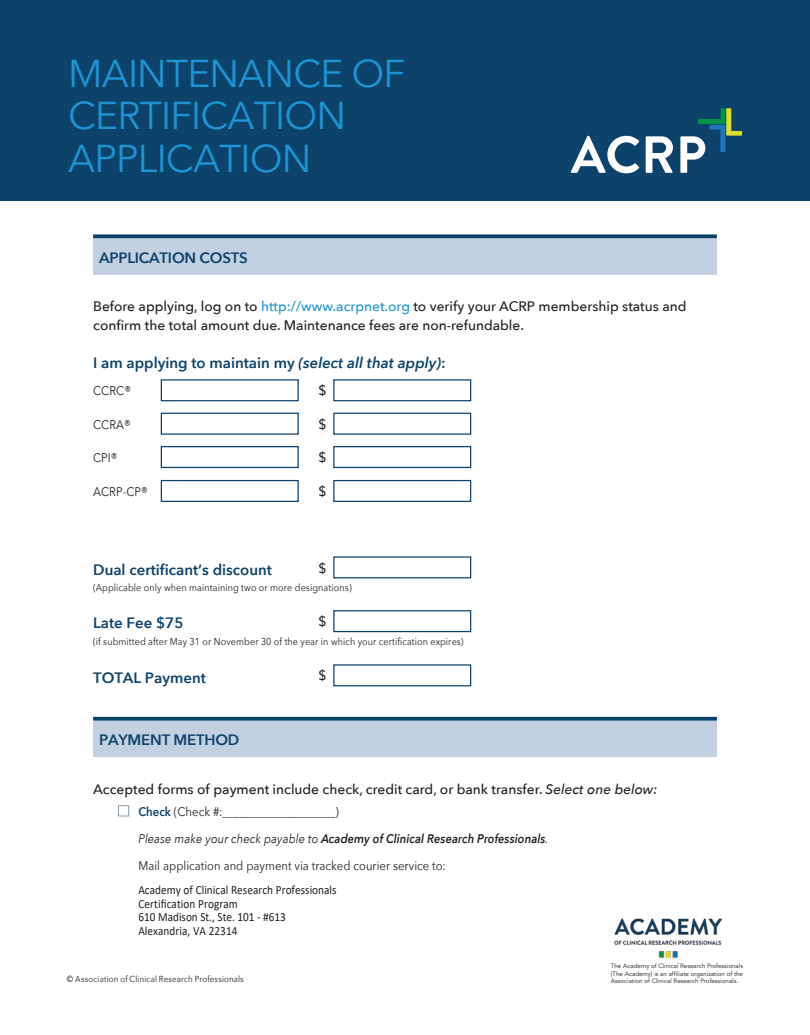
<style>
.page{position:relative;width:810px;height:1035px;background:#fff}
.page>*{position:absolute;margin:0;border:0;box-sizing:border-box;transform-origin:0 0}
.t1{font:38.75px/42.5px "Avenir Next";letter-spacing:-.02em;color:#1e94d2}
.t2{font:600 15px "Avenir Next";color:#0d426b}
.t3{font:500 13.75px/18.8px "Avenir Next";color:#231f20}
.t4{font:12.5px/27px "Avenir Next";color:#231f20;scale:.9 1}
.t5{font:12.5px/13.5px "Calibri";color:#231f20;scale:.9 1}
.t6{font:10px "Avenir Next";letter-spacing:.01em;color:#231f20;scale:.9 1}
.t7{font:8.75px "Avenir Next";letter-spacing:.015em;color:#231f20;scale:.9 1}
.t8{font:6.25px/7.5px "Avenir";color:#231f20;text-align:justify}
.s1{color:#2194d2}
.s2{font-style:italic}
.s3{font-weight:600;color:#0d436b}
.s4{font-weight:600;font-style:italic}
</style>
<div class="page">
<div style="left:0;top:0;width:810px;height:201px;background:#0d426b"></div>
<svg style="left:571px;top:136px;width:68px;height:37px"></svg>
<svg style="left:646px;top:136px;width:27px;height:37px"></svg>
<svg style="left:680px;top:108px;width:62px;height:65px"></svg>
<img style="left:614px;top:918px;width:108px;height:41px">
<div style="left:93px;top:236px;width:624px;height:39px;background:#c3d0e1"></div>
<svg style="left:93px;top:234px;width:624px;height:4px;background:#27567a"></svg>
<div style="left:93px;top:719px;width:624px;height:38px;background:#c3d0e1"></div>
<svg style="left:93px;top:717px;width:624px;height:4px;background:#1f5077"></svg>
<div style="left:161px;top:379px;width:138px;height:22px;border:1px solid #0d426b"></div>
<div style="left:333px;top:379px;width:138px;height:22px;border:1px solid #0d426b"></div>
<div style="left:161px;top:413px;width:138px;height:22px;border:1px solid #0d426b"></div>
<div style="left:333px;top:413px;width:138px;height:22px;border:1px solid #0d426b"></div>
<div style="left:161px;top:446px;width:138px;height:22px;border:1px solid #0d426b"></div>
<div style="left:333px;top:446px;width:138px;height:22px;border:1px solid #0d426b"></div>
<div style="left:333px;top:556px;width:138px;height:22px;border:1px solid #0d426b"></div>
<div style="left:161px;top:480px;width:138px;height:22px;border:1px solid #0d426b"></div>
<div style="left:333px;top:480px;width:138px;height:22px;border:1px solid #0d426b"></div>
<div style="left:333px;top:610px;width:138px;height:22px;border:1px solid #0d426b"></div>
<div style="left:333px;top:664px;width:138px;height:22px;border:1px solid #0d426b"></div>
<svg style="left:118px;top:806px;width:11px;height:10px"></svg>
<h1 class="t1" style="left:68px;top:50px;width:339px">MAINTENANCE OF<br>CERTIFICATION<br>APPLICATION</h1>
<p class="t2" style="left:99px;top:245px;width:150px">APPLICATION COSTS</p>
<p class="t3" style="left:93px;top:297px;width:595px">Before applying, log on to <span class="s1">http://www.acrpnet.org</span> to verify your ACRP membership status and confirm the total amount due. Maintenance fees are non-refundable.</p>
<p class="t2" style="left:93px;top:350px;width:354px">I am applying to maintain my <span class="s2">(select all that apply)</span>:</p>
<p class="t4" style="left:93px;top:377px;width:44px">CCRC®</p>
<p class="t3" style="left:319px;top:381px;width:10px">$</p>
<p class="t3" style="left:319px;top:414px;width:10px">$</p>
<p class="t3" style="left:319px;top:448px;width:10px">$</p>
<p class="t4" style="left:93px;top:410px;width:44px">CCRA®</p>
<p class="t4" style="left:93px;top:444px;width:29px">CPI®</p>
<p class="t4" style="left:93px;top:478px;width:62px">ACRP-CP®</p>
<p class="t3" style="left:319px;top:481px;width:10px">$</p>
<p class="t2" style="left:93px;top:557px;width:180px">Dual certificant’s discount</p>
<p class="t3" style="left:319px;top:558px;width:10px">$</p>
<p class="t6" style="left:93px;top:579px;width:289px">(Applicable only when maintaining two or more designations)</p>
<p class="t2" style="left:93px;top:610px;width:92px">Late Fee $75</p>
<p class="t3" style="left:319px;top:612px;width:10px">$</p>
<p class="t6" style="left:93px;top:633px;width:413px">(if submitted after May 31 or November 30 of the year in which your certification expires)</p>
<p class="t2" style="left:93px;top:665px;width:114px">TOTAL Payment</p>
<p class="t3" style="left:319px;top:666px;width:10px">$</p>
<p class="t2" style="left:99px;top:727px;width:142px">PAYMENT METHOD</p>
<p class="t3" style="left:93px;top:779px;width:566px">Accepted forms of payment include check, credit card, or bank transfer. <span class="s2">Select one below:</span></p>
<p class="t4" style="left:138px;top:797px;width:224px"><span class="s3">Check</span> (Check #:____________________)</p>
<p class="t4" style="left:138px;top:825px;width:457px"><span class="s2">Please make your check payable to</span> <span class="s4">Academy of Clinical Research Professionals</span><span class="s2">.<br></span>Mail application and payment via tracked courier service to:</p>
<p class="t5" style="left:138px;top:883px;width:221px">Academy of Clinical Research Professionals<br>Certification Program<br>610 Madison St., Ste. 101 - #613<br>Alexandria, VA 22314</p>
<p class="t7" style="left:67px;top:971px;width:198px">© Association of Clinical Research Professionals</p>
<p class="t8" style="left:611px;top:962px;width:134px">The Academy of Clinical Research Professionals (The Academy) is an affiliate organization of the Association of Clinical Research Professionals.</p>
</div>
